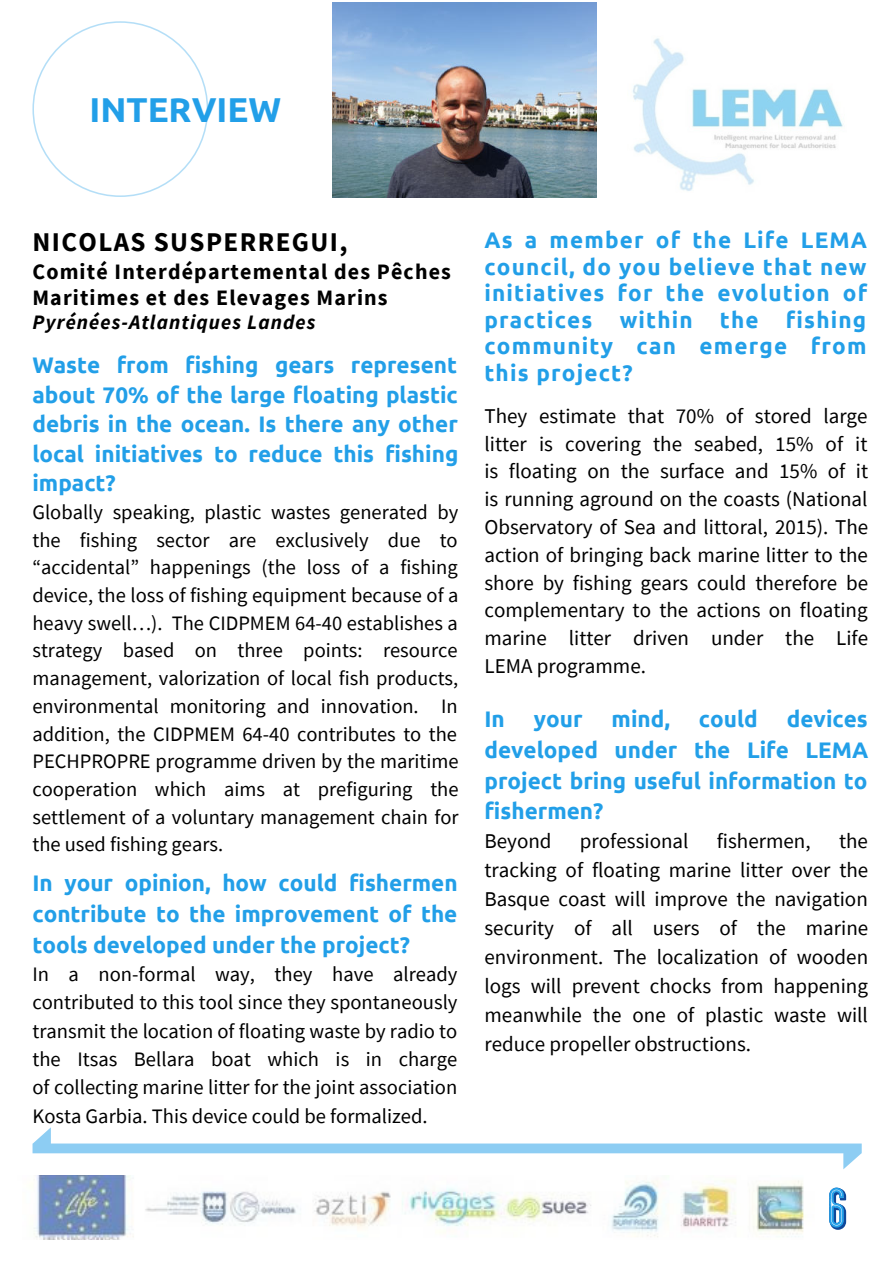
<style>
.page{position:relative;width:894px;height:1264px;background:#fff}
.page>*{position:absolute;margin:0;border:0;box-sizing:border-box;transform-origin:0 0}
.t1{font:700 34.5px "Ubuntu";color:#229fe8}
.t2{font:700 27px "Source Sans Pro";letter-spacing:.05em;color:#000}
.t3{font:700 22.5px/26.4px "Ubuntu";color:#229fe8;text-align:justify}
.t4{font:700 21.9px/25.8px "Source Sans Pro";letter-spacing:.05em;color:#000}
.t5{font:21px/27.8px "Source Sans Pro";color:#000;text-align:justify}
.t6{font:20.55px/27.8px "Source Sans Pro";color:#000;text-align:justify}
.t7{font:italic 700 20.55px "Source Sans Pro";letter-spacing:.05em;color:#000}
</style>
<div class="page">
<svg style="left:32px;top:21px;width:176px;height:176px"></svg>
<img style="left:632px;top:38px;width:211px;height:153px">
<img style="left:332px;top:2px;width:264px;height:195px">
<img style="left:34px;top:1175px;width:771px;height:64px">
<svg style="left:33px;top:1127px;width:828px;height:42px"></svg>
<svg style="left:829px;top:1187px;width:16px;height:42px"></svg>
<h1 class="t1" style="left:89px;top:89px;width:193px">INTERVIEW</h1>
<h2 class="t2" style="left:32px;top:224px;width:316px">NICOLAS SUSPERREGUI,</h2>
<p class="t4" style="left:32px;top:258px;width:420px">Comité Interdépartemental des Pêches<br>Maritimes et des Elevages Marins</p>
<p class="t7" style="left:32px;top:308px;width:284px">Pyrénées-Atlantiques Landes</p>
<p class="t3" style="left:32px;top:350px;width:427px;line-height:29.5px">Waste from fishing gears represent about 70% of the large floating plastic debris in the ocean. Is there any other local initiatives to reduce this fishing impact?</p>
<p class="t6" style="left:32px;top:498px;width:427px">Globally speaking, plastic wastes generated by the fishing sector are exclusively due to “accidental” happenings (the loss of a fishing device, the loss of fishing equipment because of a heavy swell…). The CIDPMEM 64-40 establishes a strategy based on three points: resource management, valorization of local fish products, environmental monitoring and innovation. In addition, the CIDPMEM 64-40 contributes to the PECHPROPRE programme driven by the maritime cooperation which aims at prefiguring the settlement of a voluntary management chain for the used fishing gears.</p>
<p class="t3" style="left:32px;top:867px;width:426px;line-height:30.8px">In your opinion, how could fishermen contribute to the improvement of the tools developed under the project?</p>
<p class="t6" style="left:32px;top:959px;width:426px;line-height:28.3px">In a non-formal way, they have already contributed to this tool since they spontaneously transmit the location of floating waste by radio to the Itsas Bellara boat which is in charge of collecting marine litter for the joint association Kosta Garbia. This device could be formalized.</p>
<p class="t3" style="left:484px;top:227px;width:384px">As a member of the Life LEMA council, do you believe that new initiatives for the evolution of practices within the fishing community can emerge from this project?</p>
<p class="t5" style="left:484px;top:402px;width:385px">They estimate that 70% of stored large litter is covering the seabed, 15% of it is floating on the surface and 15% of it is running aground on the coasts (National Observatory of Sea and littoral, 2015). The action of bringing back marine litter to the shore by fishing gears could therefore be complementary to the actions on floating marine litter driven under the Life LEMA programme.</p>
<p class="t3" style="left:484px;top:705px;width:22px">In</p>
<p class="t3" style="left:533px;top:705px;width:50px">your</p>
<p class="t3" style="left:611px;top:705px;width:60px">mind,</p>
<p class="t3" style="left:698px;top:705px;width:60px">could</p>
<p class="t3" style="left:484px;top:703px;width:385px;line-height:30.9px;text-indent:302px">devices developed under the Life LEMA project bring useful information to fishermen?</p>
<p class="t5" style="left:484px;top:826px;width:69px">Beyond</p>
<p class="t5" style="left:579px;top:826px;width:110px">professional</p>
<p class="t5" style="left:716px;top:826px;width:95px">fishermen,</p>
<p class="t5" style="left:484px;top:826px;width:385px;line-height:29.1px;text-indent:354px">the tracking of floating marine litter over the Basque coast will improve the navigation security of all users of the marine environment. The localization of wooden logs will prevent chocks from happening meanwhile the one of plastic waste will reduce propeller obstructions.</p>
</div>
